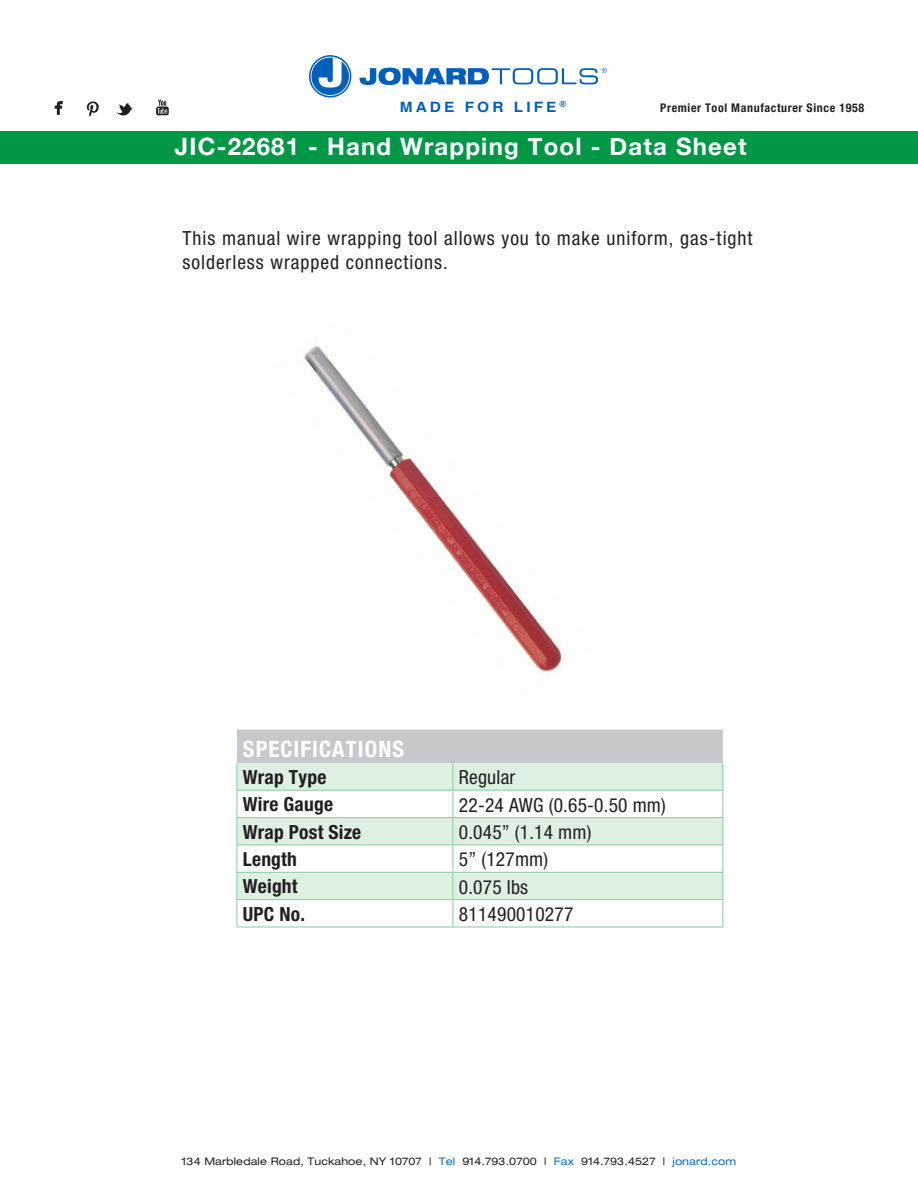
<style>
.page{position:relative;width:918px;height:1188px;background:#fff}
.page>*{position:absolute;margin:0;border:0;box-sizing:border-box;transform-origin:0 0}
.t1{font:700 24px "Helvetica Neue";letter-spacing:.05em;color:#fff}
.t2{font:700 condensed 22.5px "Helvetica Neue";letter-spacing:.05em;color:#fff}
.t3{font:condensed 19.5px/23.4px "Helvetica Neue";letter-spacing:.05em;color:#231f20}
.t4{font:700 condensed 19.5px "Helvetica Neue";letter-spacing:.01em;color:#231f20}
.t5{font:condensed 19.5px "Helvetica Neue";letter-spacing:.01em;color:#231f20}
.t6{font:700 14.25px "Helvetica";letter-spacing:.2em;color:#005fb9;scale:1.08 1}
.t7{font:700 condensed 12px "Helvetica Neue";letter-spacing:.05em;color:#231f20}
.t8{font:expanded 10.5px "Helvetica Neue";letter-spacing:.01em;color:#231f20}
.s1{color:#0e6eb8}
</style>
<div class="page">
<svg style="left:360px;top:68px;width:247px;height:17px"></svg>
<svg style="left:309px;top:55px;width:42px;height:43px"></svg>
<div style="left:0;top:131px;width:918px;height:32px;background:#009847"></div>
<img style="left:54px;top:99px;width:115px;height:18px">
<svg style="left:237px;top:730px;width:487px;height:197px"></svg>
<hr style="left:237px;top:927px;width:216px;height:1px;background:#87cd9f">
<hr style="left:453px;top:927px;width:270px;height:1px;background:#87cd9f">
<img style="left:304px;top:346px;width:258px;height:326px">
<p class="t6" style="left:400px;top:95px;width:155px">MADE FOR LIFE <sup>®</sup></p>
<p class="t7" style="left:660px;top:101px;width:205px">Premier Tool Manufacturer Since 1958</p>
<p class="t1" style="left:175px;top:127px;width:573px">JIC-22681 - Hand Wrapping Tool - Data Sheet</p>
<p class="t3" style="left:183px;top:227px;width:572px">This manual wire wrapping tool allows you to make uniform, gas-tight solderless wrapped connections.</p>
<p class="t2" style="left:243px;top:731px;width:163px">SPECIFICATIONS</p>
<p class="t4" style="left:243px;top:765px;width:85px">Wrap Type</p>
<p class="t5" style="left:459px;top:766px;width:58px">Regular</p>
<p class="t4" style="left:243px;top:793px;width:92px">Wire Gauge</p>
<p class="t5" style="left:459px;top:793px;width:209px">22-24 AWG (0.65-0.50 mm)</p>
<p class="t4" style="left:243px;top:820px;width:120px">Wrap Post Size</p>
<p class="t3" style="left:459px;top:820px;width:134px">0.045” (1.14 mm)</p>
<p class="t4" style="left:243px;top:847px;width:56px">Length</p>
<p class="t3" style="left:459px;top:848px;width:91px">5” (127mm)</p>
<p class="t4" style="left:243px;top:875px;width:56px">Weight</p>
<p class="t3" style="left:459px;top:875px;width:71px">0.075 lbs</p>
<p class="t4" style="left:243px;top:902px;width:64px">UPC No.</p>
<p class="t5" style="left:459px;top:903px;width:116px">811490010277</p>
<p class="t8" style="left:182px;top:1154px;width:556px">134 Marbledale Road, Tuckahoe, NY 10707 | <span class="s1">Tel</span> 914.793.0700 | <span class="s1">Fax</span> 914.793.4527 | <span class="s1">jonard.com</span></p>
</div>
